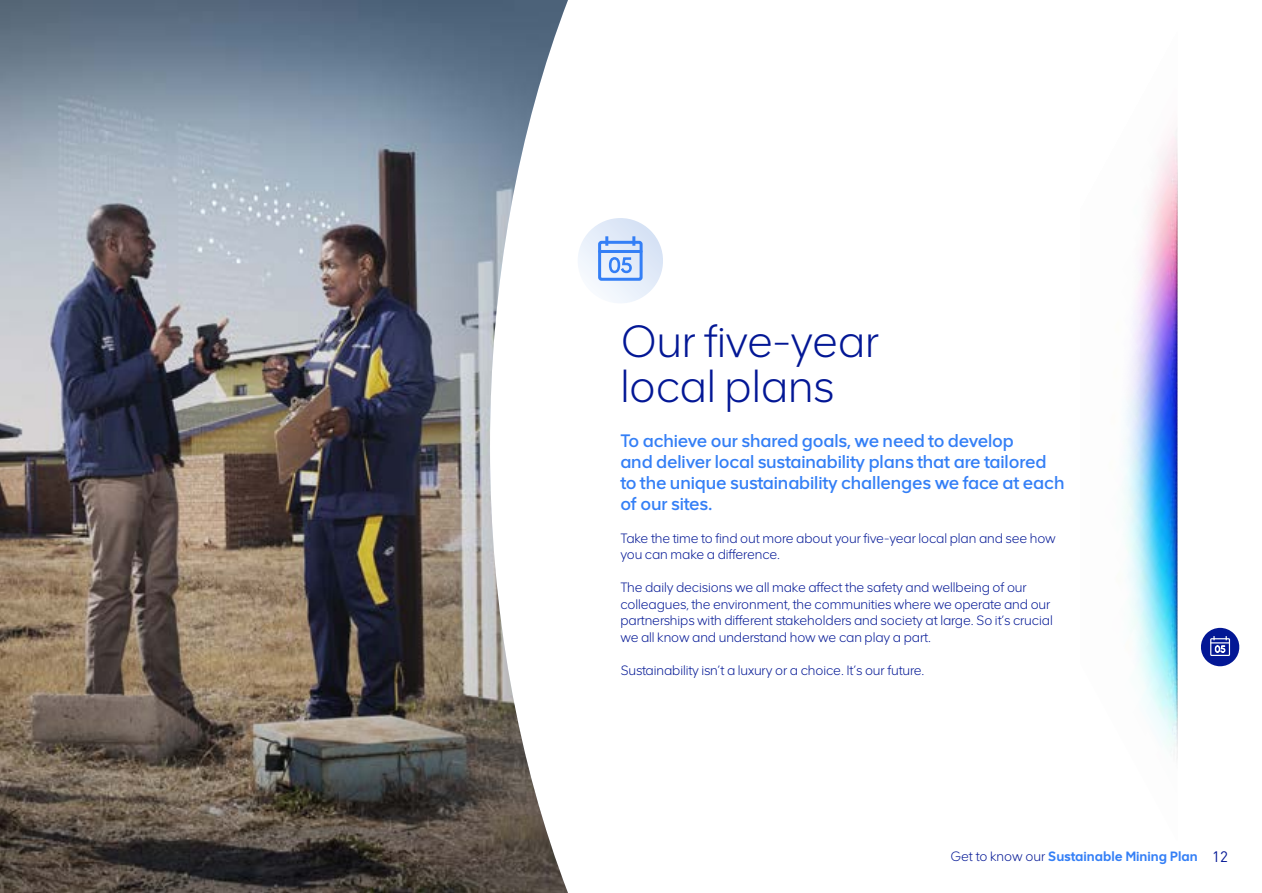
<style>
.page{position:relative;width:1262px;height:893px;background:#fff}
.page>*{position:absolute;margin:0;border:0;box-sizing:border-box;transform-origin:0 0}
.t1{font:300 45px/45px "AA Smart Sans";letter-spacing:-.005em;color:#031795}
.t2{font:600 18px/21px "AA Smart Sans";letter-spacing:-.005em;color:#347ff6}
.t3{font:300 13.5px/16.5px "AA Smart Sans";letter-spacing:-.005em;color:#031795}
.t4{font:700 13.5px "AA Smart Sans";color:#347ff6}
.s1{font-weight:300;color:#031795}
.s2{font-family:"DINOT";font-weight:400;font-size:15px;color:#031795}
</style>
<div class="page">
<img style="left:1123px;top:129px;width:54px;height:623px">
<img style="left:0;top:0;width:568px;height:892px">
<svg style="left:578px;top:218px;width:85px;height:85px"></svg>
<svg style="left:1201px;top:628px;width:39px;height:38px"></svg>
<h1 class="t1" style="left:620px;top:317px;width:260px">Our five-year local plans</h1>
<h2 class="t2" style="left:620px;top:429px;width:445px">To achieve our shared goals, we need to develop<br>and deliver local sustainability plans that are tailored to the unique sustainability challenges we face at each of our sites.</h2>
<p class="t3" style="left:620px;top:529px;width:437px">Take the time to find out more about your five-year local plan and see how you can make a difference.</p>
<p class="t3" style="left:620px;top:579px;width:434px">The daily decisions we all make affect the safety and wellbeing of our colleagues, the environment, the communities where we operate and our partnerships with different stakeholders and society at large. So it’s crucial we all know and understand how we can play a part.</p>
<p class="t3" style="left:620px;top:661px;width:305px">Sustainability isn’t a luxury or a choice. It’s our future.</p>
<p class="t4" style="left:950px;top:848px;width:279px"><span class="s1">Get to know our</span> Sustainable Mining Plan <span class="s2">12</span></p>
</div>
